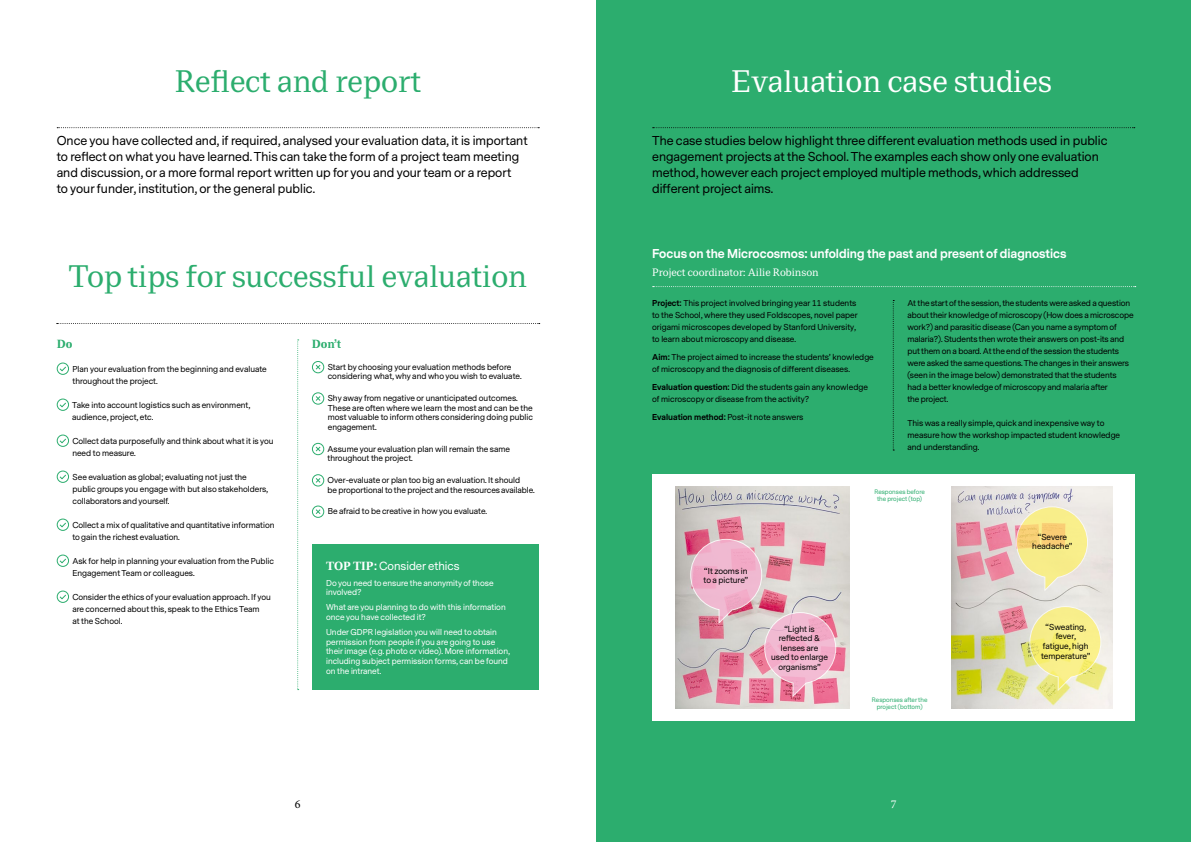
<style>
.page{position:relative;width:1191px;height:842px;background:#fff}
.page>*{position:absolute;margin:0;border:0;box-sizing:border-box;transform-origin:0 0}
.t1{font:29px "Messina Modern";color:#2cad6e}
.t2{font:29px "Messina Modern";color:#fff}
.t3{font:12px/16px "Messina Sans";color:#000}
.t4{font:700 12px "Messina Sans";color:#fff}
.t5{font:12px "Minion Pro";color:#000}
.t6{font:12px "Minion Pro";color:#fff}
.t7{font:11px "Messina Sans";color:#fff}
.t8{font:700 11px "Messina Modern";color:#2cad6e}
.t9{font:10px "Messina Modern";color:#fff}
.t10{font:8px/12px "Messina Sans";color:#000}
.t11{font:8px/9.6px "Messina Sans";color:#fff}
.t12{font:6px/7.2px "Messina Sans";color:#2cad6e;text-align:center}
.s1{font-family:"Messina Modern";font-weight:700}
.s2{font-weight:700}
</style>
<div class="page">
<div style="left:596px;top:0;width:595px;height:842px;background:#2cad6e"></div>
<div style="left:652px;top:474px;width:482px;height:246px;background:#fff"></div>
<svg style="left:57px;top:127px;width:482px;height:1px"></svg>
<svg style="left:652px;top:127px;width:482px;height:1px"></svg>
<div style="left:57px;top:362px;width:12px;height:13px;border:1px solid #2cad6e;border-radius:50%"></div>
<svg style="left:59px;top:366px;width:8px;height:6px"></svg>
<div style="left:57px;top:398px;width:12px;height:13px;border:1px solid #2cad6e;border-radius:50%"></div>
<svg style="left:59px;top:402px;width:8px;height:6px"></svg>
<div style="left:57px;top:434px;width:12px;height:13px;border:1px solid #2cad6e;border-radius:50%"></div>
<svg style="left:59px;top:438px;width:8px;height:6px"></svg>
<div style="left:57px;top:470px;width:12px;height:13px;border:1px solid #2cad6e;border-radius:50%"></div>
<svg style="left:59px;top:474px;width:8px;height:6px"></svg>
<div style="left:57px;top:518px;width:12px;height:13px;border:1px solid #2cad6e;border-radius:50%"></div>
<svg style="left:59px;top:522px;width:8px;height:6px"></svg>
<div style="left:57px;top:554px;width:12px;height:13px;border:1px solid #2cad6e;border-radius:50%"></div>
<svg style="left:59px;top:558px;width:8px;height:6px"></svg>
<div style="left:57px;top:590px;width:12px;height:13px;border:1px solid #2cad6e;border-radius:50%"></div>
<svg style="left:59px;top:594px;width:8px;height:6px"></svg>
<div style="left:312px;top:361px;width:12px;height:12px;border:1px solid #2cad6e;border-radius:50%"></div>
<svg style="left:315px;top:364px;width:6px;height:7px"></svg>
<div style="left:312px;top:392px;width:12px;height:13px;border:1px solid #2cad6e;border-radius:50%"></div>
<svg style="left:315px;top:396px;width:6px;height:5px"></svg>
<div style="left:312px;top:443px;width:12px;height:12px;border:1px solid #2cad6e;border-radius:50%"></div>
<svg style="left:315px;top:446px;width:6px;height:6px"></svg>
<div style="left:312px;top:474px;width:12px;height:12px;border:1px solid #2cad6e;border-radius:50%"></div>
<svg style="left:315px;top:478px;width:6px;height:6px"></svg>
<div style="left:312px;top:505px;width:12px;height:13px;border:1px solid #2cad6e;border-radius:50%"></div>
<svg style="left:315px;top:509px;width:6px;height:5px"></svg>
<div style="left:312px;top:544px;width:227px;height:146px;background:#2cad6e"></div>
<img style="left:675px;top:486px;width:174px;height:222px">
<img style="left:951px;top:486px;width:162px;height:222px">
<svg style="left:652px;top:286px;width:483px;height:1px"></svg>
<svg style="left:57px;top:323px;width:483px;height:1px"></svg>
<svg style="left:297px;top:339px;width:2px;height:351px"></svg>
<svg style="left:892px;top:300px;width:2px;height:151px"></svg>
<svg style="left:689px;top:538px;width:147px;height:160px;background:#e2adbc"></svg>
<svg style="left:1015px;top:506px;width:73px;height:86px;background:#f1e3a6"></svg>
<svg style="left:1028px;top:606px;width:73px;height:86px;background:#f2eb98"></svg>
<h1 class="t1" style="left:175px;top:62px;width:248px">Reflect and report</h1>
<h1 class="t2" style="left:731px;top:62px;width:322px">Evaluation case studies</h1>
<p class="t3" style="left:57px;top:133px;width:472px">Once you have collected and, if required, analysed your evaluation data, it is important to reflect on what you have learned. This can take the form of a project team meeting and discussion, or a more formal report written up for you and your team or a report<br>to your funder, institution, or the general public.</p>
<p class="t3" style="left:652px;top:133px;width:457px">The case studies below highlight three different evaluation methods used in public engagement projects at the School. The examples each show only one evaluation method, however each project employed multiple methods, which addressed different project aims.</p>
<h1 class="t1" style="left:68px;top:257px;width:460px">Top tips for successful evaluation</h1>
<h3 class="t8" style="left:57px;top:336px;width:17px">Do</h3>
<p class="t10" style="left:73px;top:363px;width:196px">Plan your evaluation from the beginning and evaluate throughout the project.</p>
<p class="t10" style="left:72px;top:399px;width:179px">Take into account logistics such as environment, audience, project, etc.</p>
<p class="t10" style="left:72px;top:435px;width:203px">Collect data purposefully and think about what it is you need to measure.</p>
<p class="t10" style="left:73px;top:471px;width:197px">See evaluation as global; evaluating not just the public groups you engage with but also stakeholders, collaborators and yourself.</p>
<p class="t10" style="left:72px;top:519px;width:204px">Collect a mix of qualitative and quantitative information to gain the richest evaluation.</p>
<p class="t10" style="left:72px;top:555px;width:203px">Ask for help in planning your evaluation from the Public<br>Engagement Team or colleagues.</p>
<p class="t10" style="left:72px;top:591px;width:200px">Consider the ethics of your evaluation approach. If you are concerned about this, speak to the Ethics Team<br>at the School.</p>
<h3 class="t8" style="left:312px;top:336px;width:31px">Don’t</h3>
<p class="t10" style="left:328px;top:362px;width:195px;line-height:9.6px">Start by choosing your evaluation methods before considering what, why and who you wish to evaluate.</p>
<p class="t10" style="left:328px;top:394px;width:207px;line-height:9.6px">Shy away from negative or unanticipated outcomes.<br>These are often where we learn the most and can be the most valuable to inform others considering doing public engagement.</p>
<p class="t10" style="left:328px;top:444px;width:184px;line-height:9.6px">Assume your evaluation plan will remain the same throughout the project.</p>
<p class="t10" style="left:327px;top:475px;width:209px;line-height:9.6px">Over-evaluate or plan too big an evaluation. It should<br>be proportional to the project and the resources available.</p>
<p class="t10" style="left:328px;top:506px;width:161px">Be afraid to be creative in how you evaluate.</p>
<h3 class="t7" style="left:326px;top:559px;width:135px"><span class="s1">TOP TIP:</span> Consider ethics</h3>
<p class="t11" style="left:326px;top:578px;width:169px">Do you need to ensure the anonymity of those involved?</p>
<p class="t11" style="left:326px;top:603px;width:181px">What are you planning to do with this information once you have collected it?</p>
<p class="t11" style="left:326px;top:628px;width:185px">Under GDPR legislation you will need to obtain permission from people if you are going to use their image (e.g. photo or video). More information, including subject permission forms, can be found on the intranet.</p>
<h2 class="t4" style="left:652px;top:245px;width:416px">Focus on the Microcosmos: unfolding the past and present of diagnostics</h2>
<p class="t9" style="left:652px;top:266px;width:168px">Project coordinator: Ailie Robinson</p>
<p class="t10" style="left:652px;top:297px;width:207px"><span class="s2">Project:</span> This project involved bringing year 11 students to the School, where they used Foldscopes, novel paper origami microscopes developed by Stanford University, to learn about microscopy and disease.</p>
<p class="t10" style="left:652px;top:351px;width:223px"><span class="s2">Aim:</span> The project aimed to increase the students’ knowledge of microscopy and the diagnosis of different diseases.</p>
<p class="t10" style="left:652px;top:381px;width:217px"><span class="s2">Evaluation question:</span> Did the students gain any knowledge of microscopy or disease from the activity?</p>
<p class="t10" style="left:652px;top:411px;width:153px"><span class="s2">Evaluation method:</span> Post-it note answers</p>
<p class="t10" style="left:907px;top:297px;width:228px">At the start of the session, the students were asked a question about their knowledge of microscopy (How does a microscope work?) and parasitic disease (Can you name a symptom of malaria?). Students then wrote their answers on post-its and put them on a board. At the end of the session the students were asked the same questions. The changes in their answers (seen in the image below) demonstrated that the students<br>had a better knowledge of microscopy and malaria after<br>the project.</p>
<p class="t10" style="left:907px;top:417px;width:214px">This was a really simple, quick and inexpensive way to measure how the workshop impacted student knowledge and understanding.</p>
<p class="t10" style="left:703px;top:566px;width:46px;line-height:9.6px">“It zooms in to a picture”</p>
<p class="t10" style="left:771px;top:624px;width:58px;line-height:9.6px;text-align:center">“Light is reflected &amp; lenses are used to enlarge organisms”</p>
<p class="t12" style="left:874px;top:488px;width:52px">Responses before the project (top)</p>
<p class="t12" style="left:872px;top:696px;width:57px">Responses after the project (bottom)</p>
<p class="t10" style="left:1032px;top:532px;width:42px;line-height:9.6px;text-align:center">“Severe headache”</p>
<p class="t10" style="left:1041px;top:622px;width:51px;line-height:9.6px;text-align:center">“Sweating, fever, fatigue, high temperature”</p>
<h2 class="t5" style="left:295px;top:796px;width:7px">6</h2>
<h2 class="t6" style="left:891px;top:796px;width:7px">7</h2>
</div>
